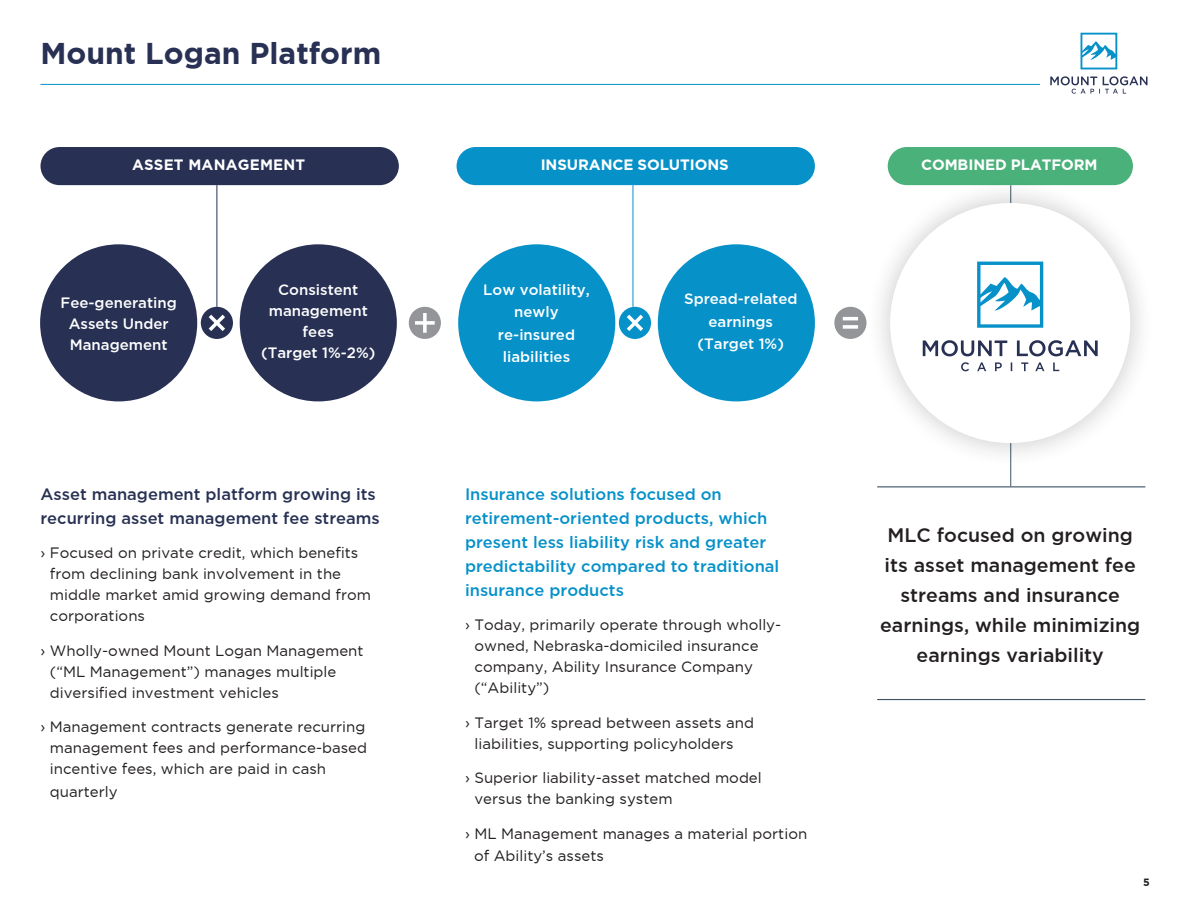
<style>
.page{position:relative;width:1188px;height:918px;background:#fff}
.page>*{position:absolute;margin:0;border:0;box-sizing:border-box;transform-origin:0 0}
.t1{font:700 30px "Gotham";color:#283154}
.t2{font:500 19.5px/30px "Gotham";color:#231f20;text-align:center}
.t3{font:500 16.5px/24px "Gotham";color:#0691c9}
.t4{font:500 16.5px/24px "Gotham";color:#283154}
.t5{font:15px/21px "Gotham";color:#231f20}
.t6{font:500 15px/21px "Gotham";color:#fff;text-align:center}
.t7{font:700 15px "Gotham";letter-spacing:-.005em;color:#fff}
.t8{font:700 15px "Gotham";letter-spacing:.015em;color:#fff}
.t9{font:700 10.5px "Gotham";color:#231f20}
</style>
<div class="page">
<hr style="left:217px;top:185px;width:1px;height:122px;background:#283154">
<hr style="left:633px;top:185px;width:1px;height:122px;background:#0691c9">
<hr style="left:1010px;top:185px;width:1px;height:301px;background:#3a5365">
<div style="left:41px;top:147px;width:358px;height:38px;background:#283154;border-radius:19px"></div>
<div style="left:457px;top:147px;width:358px;height:38px;background:#0691c9;border-radius:19px"></div>
<div style="left:888px;top:147px;width:245px;height:38px;background:#4ab17a;border-radius:19px"></div>
<div style="left:865px;top:178px;width:290px;height:290px;background:#231f20;opacity:.25"></div>
<div style="left:890px;top:203px;width:240px;height:240px;background:#fff;border-radius:50%"></div>
<div style="left:40px;top:244px;width:157px;height:157px;background:#283154;border-radius:50%"></div>
<div style="left:458px;top:244px;width:157px;height:157px;background:#0691c9;border-radius:50%"></div>
<div style="left:240px;top:244px;width:157px;height:157px;background:#283154;border-radius:50%"></div>
<div style="left:658px;top:244px;width:157px;height:157px;background:#0691c9;border-radius:50%"></div>
<svg style="left:923px;top:340px;width:175px;height:16px"></svg>
<svg style="left:961px;top:362px;width:98px;height:9px"></svg>
<svg style="left:977px;top:262px;width:66px;height:66px"></svg>
<div style="left:201px;top:307px;width:32px;height:32px;background:#283154;border-radius:50%"></div>
<svg style="left:205px;top:311px;width:24px;height:24px"></svg>
<div style="left:619px;top:307px;width:32px;height:32px;background:#0691c9;border-radius:50%"></div>
<svg style="left:623px;top:311px;width:24px;height:24px"></svg>
<svg style="left:408px;top:306px;width:33px;height:33px"></svg>
<svg style="left:423px;top:313px;width:4px;height:20px"></svg>
<svg style="left:415px;top:321px;width:20px;height:4px"></svg>
<svg style="left:834px;top:305px;width:34px;height:36px"></svg>
<svg style="left:843px;top:325px;width:15px;height:4px"></svg>
<hr style="left:843px;top:317px;width:15px;height:3px;background:#fff">
<hr style="left:877px;top:486px;width:268px;height:1px;background:#3a5365">
<hr style="left:877px;top:699px;width:268px;height:1px;background:#3a5365">
<svg style="left:1050px;top:76px;width:98px;height:18px"></svg>
<svg style="left:1081px;top:33px;width:36px;height:36px"></svg>
<hr style="left:40px;top:84px;width:1000px;height:1px;background:#0691c9">
<p class="t1" style="left:40px;top:36px;width:342px">Mount Logan Platform</p>
<p class="t8" style="left:132px;top:156px;width:175px">ASSET MANAGEMENT</p>
<p class="t7" style="left:541px;top:156px;width:190px">INSURANCE SOLUTIONS</p>
<p class="t7" style="left:921px;top:156px;width:178px">COMBINED PLATFORM</p>
<p class="t6" style="left:61px;top:292px;width:118px">Fee-generating<br>Assets Under<br>Management</p>
<p class="t6" style="left:269px;top:279px;width:101px">Consistent management fees</p>
<p class="t6" style="left:261px;top:342px;width:116px">(Target 1%-2%)</p>
<p class="t4" style="left:40px;top:481px;width:341px">Asset management platform growing its recurring asset management fee streams</p>
<p class="t5" style="left:50px;top:542px;width:323px;text-indent:-9px">› Focused on private credit, which benefits from declining bank involvement in the middle market amid growing demand from corporations</p>
<p class="t5" style="left:50px;top:639px;width:315px;text-indent:-9px">› Wholly-owned Mount Logan Management (“ML Management”) manages multiple diversified investment vehicles</p>
<p class="t5" style="left:50px;top:716px;width:319px;text-align:justify;text-indent:-9px">› Management contracts generate recurring management fees and performance-based incentive fees, which are paid in cash</p>
<p class="t5" style="left:50px;top:780px;width:69px">quarterly</p>
<p class="t6" style="left:483px;top:278px;width:108px;line-height:22.5px">Low volatility, newly re-insured liabilities</p>
<p class="t6" style="left:684px;top:287px;width:115px;line-height:22.5px">Spread-related earnings</p>
<p class="t6" style="left:698px;top:333px;width:88px">(Target 1%)</p>
<p class="t3" style="left:465px;top:481px;width:316px">Insurance solutions focused on retirement-oriented products, which present less liability risk and greater predictability compared to traditional insurance products</p>
<p class="t5" style="left:474px;top:614px;width:308px;text-indent:-9px">› Today, primarily operate through wholly&shy;owned, Nebraska-domiciled insurance company, Ability Insurance Company (“Ability”)</p>
<p class="t5" style="left:474px;top:711px;width:281px;text-indent:-9px">› Target 1% spread between assets and liabilities, supporting policyholders</p>
<p class="t5" style="left:474px;top:767px;width:289px;text-indent:-9px">› Superior liability-asset matched model versus the banking system</p>
<p class="t5" style="left:474px;top:822px;width:335px;line-height:22.5px;text-indent:-9px">› ML Management manages a material portion of Ability’s assets</p>
<p class="t2" style="left:880px;top:520px;width:262px">MLC focused on growing its asset management fee streams and insurance earnings, while minimizing earnings variability</p>
<p class="t9" style="left:1143px;top:876px;width:8px">5</p>
</div>
